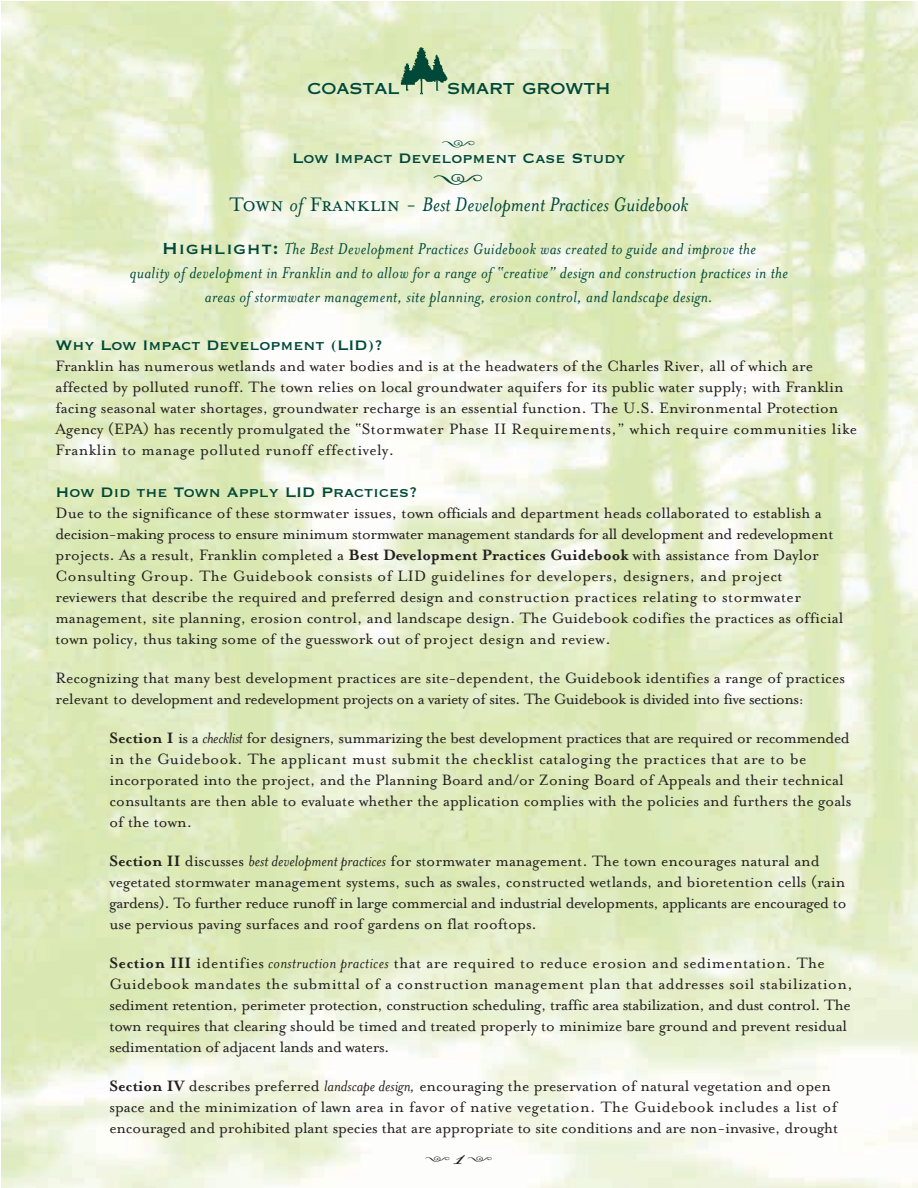
<style>
.page{position:relative;width:918px;height:1188px;background:#fff}
.page>*{position:absolute;margin:0;border:0;box-sizing:border-box;transform-origin:0 0}
.t1{font:27px "Dalliance Flourishes";color:#004838}
.t2{font:italic 22.5px "Mrs Eaves";color:#004838}
.t3{font:italic 18px/24px "Mrs Eaves";letter-spacing:.02em;color:#004838;text-align:center}
.t4{font:18px "Copperplate Thirty One BC";color:#004838}
.t5{font:18px "Copperplate Thirty One AB";color:#004838}
.t6{font:18px "Dalliance Flourishes";color:#004838}
.t7{font:17.25px/21px "Mrs Eaves Roman";color:#231f20}
.t8{font:13.5px "Dalliance Flourishes";color:#231f20}
.s1{font-family:"Mrs Eaves Small Caps";font-style:normal}
.s2{font-family:"Copperplate Thirty One BC";font-style:normal;font-size:21px}
.s3{font-family:"Mrs Eaves";font-weight:700}
.s4{font-family:"Mrs Eaves";font-style:italic}
.s5{font-family:"Dalliance Script Fractions";font-size:18px}
</style>
<div class="page">
<img style="left:395px;top:44px;width:55px;height:54px">
<p class="t5" style="left:308px;top:77px;width:93px">COASTAL</p>
<p class="t5" style="left:447px;top:77px;width:165px">SMART GROWTH</p>
<p class="t6" style="left:443px;top:133px;width:34px">h</p>
<p class="t4" style="left:292px;top:146px;width:335px">Low Impact Development Case Study</p>
<h1 class="t1" style="left:434px;top:163px;width:51px">h</h1>
<h2 class="t2" style="left:230px;top:190px;width:460px"><span class="s1">Town</span> of <span class="s1">Franklin -</span> Best Development Practices Guidebook</h2>
<p class="t3" style="left:130px;top:236px;width:660px"><span class="s2">Highlight:</span> The Best Development Practices Guidebook was created to guide and improve the<br>quality of development in Franklin and to allow for a range of “creative” design and construction practices in the areas of stormwater management, site planning, erosion control, and landscape design.</p>
<p class="t4" style="left:55px;top:333px;width:329px">Why Low Impact Development (LID)?</p>
<p class="t7" style="left:56px;top:355px;width:803px">Franklin has numerous wetlands and water bodies and is at the headwaters of the Charles River, all of which are affected by polluted runoff. The town relies on local groundwater aquifers for its public water supply; with Franklin facing seasonal water shortages, groundwater recharge is an essential function. The U.S. Environmental Protection Agency (EPA) has recently promulgated the “Stormwater Phase II Requirements,” which require communities like Franklin to manage polluted runoff effectively.</p>
<p class="t4" style="left:56px;top:480px;width:363px">How Did the Town Apply LID Practices?</p>
<p class="t7" style="left:56px;top:502px;width:789px">Due to the significance of these stormwater issues, town officials and department heads collaborated to establish a decision-making process to ensure minimum stormwater management standards for all development and redevelopment projects. As a result, Franklin completed a <span class="s3">Best Development Practices Guidebook</span> with assistance from Daylor Consulting Group. The Guidebook consists of LID guidelines for developers, designers, and project reviewers that describe the required and preferred design and construction practices relating to stormwater management, site planning, erosion control, and landscape design. The Guidebook codifies the practices as official town policy, thus taking some of the guesswork out of project design and review.</p>
<p class="t7" style="left:56px;top:667px;width:791px">Recognizing that many best development practices are site-dependent, the Guidebook identifies a range of practices relevant to development and redevelopment projects on a variety of sites. The Guidebook is divided into five sections:</p>
<p class="t7" style="left:110px;top:727px;width:743px"><span class="s3">Section I</span> is a <span class="s4">checklist</span> for designers, summarizing the best development practices that are required or recommended in the Guidebook. The applicant must submit the checklist cataloging the practices that are to be incorporated into the project, and the Planning Board and/or Zoning Board of Appeals and their technical consultants are then able to evaluate whether the application complies with the policies and furthers the goals of the town.</p>
<p class="t7" style="left:110px;top:850px;width:739px"><span class="s3">Section II</span> discusses <span class="s4">best development practices</span> for stormwater management. The town encourages natural and vegetated stormwater management systems, such as swales, constructed wetlands, and bioretention cells (rain gardens). To further reduce runoff in large commercial and industrial developments, applicants are encouraged to use pervious paving surfaces and roof gardens on flat rooftops.</p>
<p class="t7" style="left:110px;top:952px;width:745px"><span class="s3">Section III</span> identifies <span class="s4">construction practices</span> that are required to reduce erosion and sedimentation. The Guidebook mandates the submittal of a construction management plan that addresses soil stabilization, sediment retention, perimeter protection, construction scheduling, traffic area stabilization, and dust control. The town requires that clearing should be timed and treated properly to minimize bare ground and prevent residual sedimentation of adjacent lands and waters.</p>
<p class="t7" style="left:109px;top:1075px;width:730px"><span class="s3">Section IV</span> describes preferred <span class="s4">landscape design,</span> encouraging the preservation of natural vegetation and open space and the minimization of lawn area in favor of native vegetation. The Guidebook includes a list of encouraged and prohibited plant species that are appropriate to site conditions and are non-invasive, drought</p>
<p class="t8" style="left:426px;top:1151px;width:68px">h<span class="s5">1</span>h</p>
</div>
